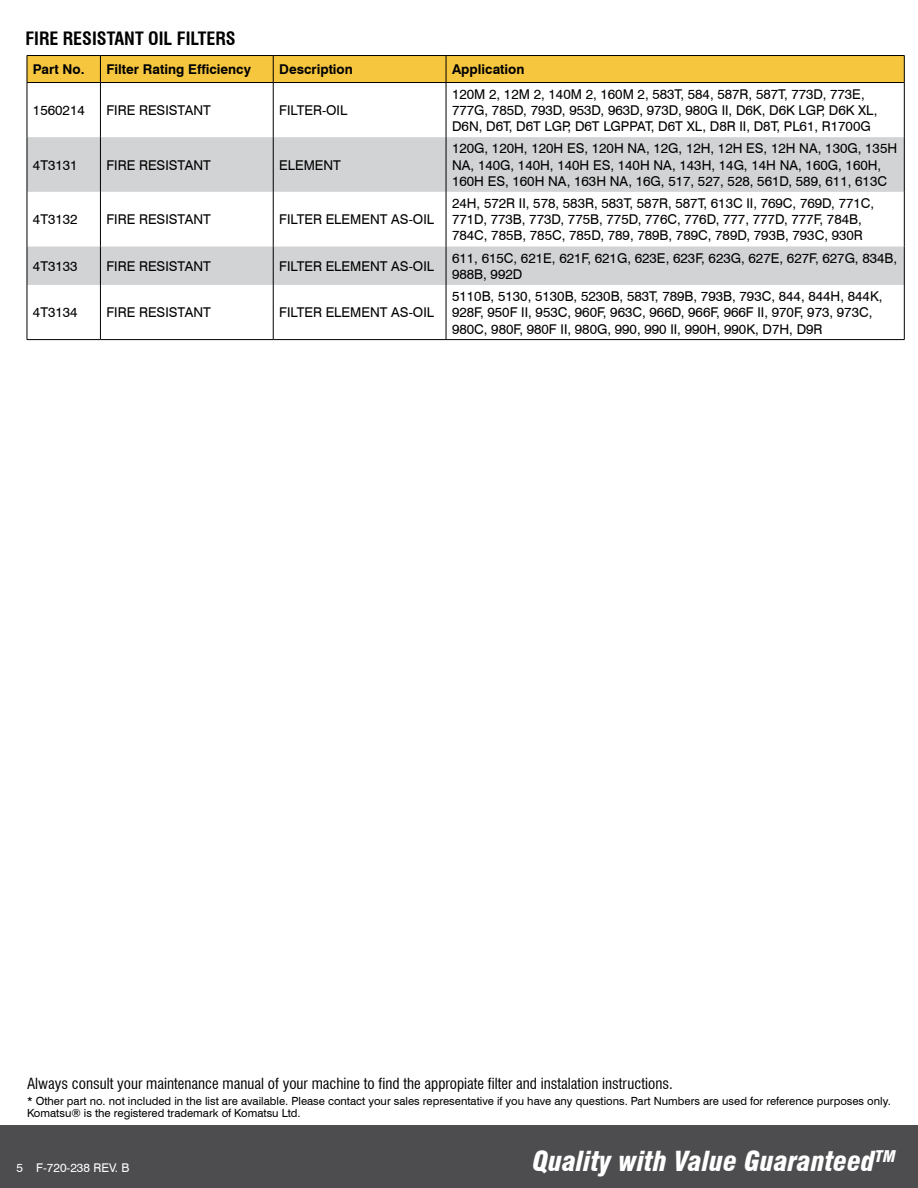
<style>
.page{position:relative;width:918px;height:1188px;background:#fff}
.page>*{position:absolute;margin:0;border:0;box-sizing:border-box;transform-origin:0 0}
.t1{font:italic 900 condensed 27px "Swiss 721 BT";color:#fff}
.t2{font:700 condensed 18px "Swiss 721 BT";color:#000}
.t3{font:condensed 15px "Swiss 721 BT";color:#000}
.t4{font:13.5px/16.2px "Swiss 721 BT";color:#000}
.t5{font:700 13.5px "Swiss 721 BT";color:#000}
.t6{font:12px "Swiss 721 BT";color:#fff}
.t7{font:11.25px/12px "Swiss 721 BT";color:#000}
</style>
<div class="page">
<div style="left:0;top:1125px;width:918px;height:63px;background:#4d4d4f"></div>
<svg style="left:28px;top:137px;width:876px;height:148px;fill:#d1d3d4"></svg>
<hr style="left:27px;top:83px;width:1px;height:54px;background:#000">
<hr style="left:100px;top:83px;width:1px;height:54px;background:#000">
<hr style="left:273px;top:83px;width:1px;height:54px;background:#000">
<hr style="left:446px;top:83px;width:1px;height:54px;background:#000">
<hr style="left:904px;top:83px;width:1px;height:54px;background:#000">
<hr style="left:27px;top:137px;width:1px;height:55px;background:#000">
<hr style="left:100px;top:137px;width:1px;height:55px;background:#000">
<hr style="left:273px;top:137px;width:1px;height:55px;background:#000">
<hr style="left:446px;top:137px;width:1px;height:55px;background:#000">
<hr style="left:904px;top:137px;width:1px;height:55px;background:#000">
<hr style="left:27px;top:192px;width:1px;height:54px;background:#000">
<hr style="left:100px;top:192px;width:1px;height:54px;background:#000">
<hr style="left:273px;top:192px;width:1px;height:54px;background:#000">
<hr style="left:446px;top:192px;width:1px;height:54px;background:#000">
<hr style="left:904px;top:192px;width:1px;height:54px;background:#000">
<hr style="left:27px;top:246px;width:1px;height:39px;background:#000">
<hr style="left:100px;top:246px;width:1px;height:39px;background:#000">
<hr style="left:273px;top:246px;width:1px;height:39px;background:#000">
<hr style="left:446px;top:246px;width:1px;height:39px;background:#000">
<hr style="left:904px;top:246px;width:1px;height:39px;background:#000">
<hr style="left:27px;top:285px;width:1px;height:54px;background:#000">
<hr style="left:100px;top:285px;width:1px;height:54px;background:#000">
<hr style="left:273px;top:285px;width:1px;height:54px;background:#000">
<hr style="left:446px;top:285px;width:1px;height:54px;background:#000">
<hr style="left:904px;top:285px;width:1px;height:54px;background:#000">
<hr style="left:27px;top:339px;width:73px;height:1px;background:#000">
<hr style="left:100px;top:339px;width:173px;height:1px;background:#000">
<hr style="left:273px;top:339px;width:173px;height:1px;background:#000">
<hr style="left:446px;top:339px;width:458px;height:1px;background:#000">
<hr style="left:27px;top:55px;width:73px;height:1px;background:#000">
<hr style="left:100px;top:55px;width:173px;height:1px;background:#000">
<hr style="left:273px;top:55px;width:173px;height:1px;background:#000">
<hr style="left:446px;top:55px;width:458px;height:1px;background:#000">
<div style="left:27px;top:56px;width:878px;height:27px;background:#f5c63e"></div>
<hr style="left:27px;top:82px;width:73px;height:1px;background:#000">
<hr style="left:100px;top:82px;width:173px;height:1px;background:#000">
<hr style="left:273px;top:82px;width:173px;height:1px;background:#000">
<hr style="left:446px;top:82px;width:458px;height:1px;background:#000">
<h2 class="t2" style="left:26px;top:27px;width:212px">FIRE RESISTANT OIL FILTERS</h2>
<p class="t5" style="left:33px;top:61px;width:53px">Part No.</p>
<p class="t5" style="left:106px;top:61px;width:146px">Filter Rating Efficiency</p>
<p class="t5" style="left:279px;top:61px;width:75px">Description</p>
<p class="t5" style="left:452px;top:61px;width:74px">Application</p>
<p class="t4" style="left:33px;top:102px;width:53px">1560214</p>
<p class="t4" style="left:106px;top:102px;width:106px">FIRE RESISTANT</p>
<p class="t4" style="left:279px;top:102px;width:70px">FILTER-OIL</p>
<p class="t4" style="left:452px;top:86px;width:427px">120M 2, 12M 2, 140M 2, 160M 2, 583T, 584, 587R, 587T, 773D, 773E,<br>777G, 785D, 793D, 953D, 963D, 973D, 980G II, D6K, D6K LGP, D6K XL,<br>D6N, D6T, D6T LGP, D6T LGPPAT, D6T XL, D8R II, D8T, PL61, R1700G</p>
<p class="t4" style="left:33px;top:157px;width:46px">4T3131</p>
<p class="t4" style="left:106px;top:157px;width:106px">FIRE RESISTANT</p>
<p class="t4" style="left:279px;top:157px;width:63px">ELEMENT</p>
<p class="t4" style="left:33px;top:211px;width:46px">4T3132</p>
<p class="t4" style="left:106px;top:211px;width:106px">FIRE RESISTANT</p>
<p class="t4" style="left:279px;top:211px;width:156px">FILTER ELEMENT AS-OIL</p>
<p class="t4" style="left:452px;top:140px;width:447px">120G, 120H, 120H ES, 120H NA, 12G, 12H, 12H ES, 12H NA, 130G, 135H<br>NA, 140G, 140H, 140H ES, 140H NA, 143H, 14G, 14H NA, 160G, 160H,<br>160H ES, 160H NA, 163H NA, 16G, 517, 527, 528, 561D, 589, 611, 613C</p>
<p class="t4" style="left:452px;top:195px;width:424px">24H, 572R II, 578, 583R, 583T, 587R, 587T, 613C II, 769C, 769D, 771C,<br>771D, 773B, 773D, 775B, 775D, 776C, 776D, 777, 777D, 777F, 784B,<br>784C, 785B, 785C, 785D, 789, 789B, 789C, 789D, 793B, 793C, 930R</p>
<p class="t4" style="left:33px;top:258px;width:46px">4T3133</p>
<p class="t4" style="left:106px;top:258px;width:106px">FIRE RESISTANT</p>
<p class="t4" style="left:279px;top:258px;width:156px">FILTER ELEMENT AS-OIL</p>
<p class="t4" style="left:452px;top:250px;width:447px">611, 615C, 621E, 621F, 621G, 623E, 623F, 623G, 627E, 627F, 627G, 834B,<br>988B, 992D</p>
<p class="t4" style="left:33px;top:304px;width:46px">4T3134</p>
<p class="t4" style="left:106px;top:304px;width:106px">FIRE RESISTANT</p>
<p class="t4" style="left:279px;top:304px;width:156px">FILTER ELEMENT AS-OIL</p>
<p class="t4" style="left:452px;top:288px;width:432px">5110B, 5130, 5130B, 5230B, 583T, 789B, 793B, 793C, 844, 844H, 844K,<br>928F, 950F II, 953C, 960F, 963C, 966D, 966F, 966F II, 970F, 973, 973C,<br>980C, 980F, 980F II, 980G, 990, 990 II, 990H, 990K, D7H, D9R</p>
<p class="t3" style="left:27px;top:1074px;width:647px">Always consult your maintenance manual of your machine to find the appropiate filter and instalation instructions.</p>
<p class="t7" style="left:27px;top:1095px;width:865px">* Other part no. not included in the list are available. Please contact your sales representative if you have any questions. Part Numbers are used for reference purposes only.<br>Komatsu® is the registered trademark of Komatsu Ltd.</p>
<p class="t6" style="left:17px;top:1161px;width:114px">5 F-720-238 REV. B</p>
<h1 class="t1" style="left:533px;top:1145px;width:364px">Quality with Value Guaranteed<sup>TM</sup></h1>
</div>
